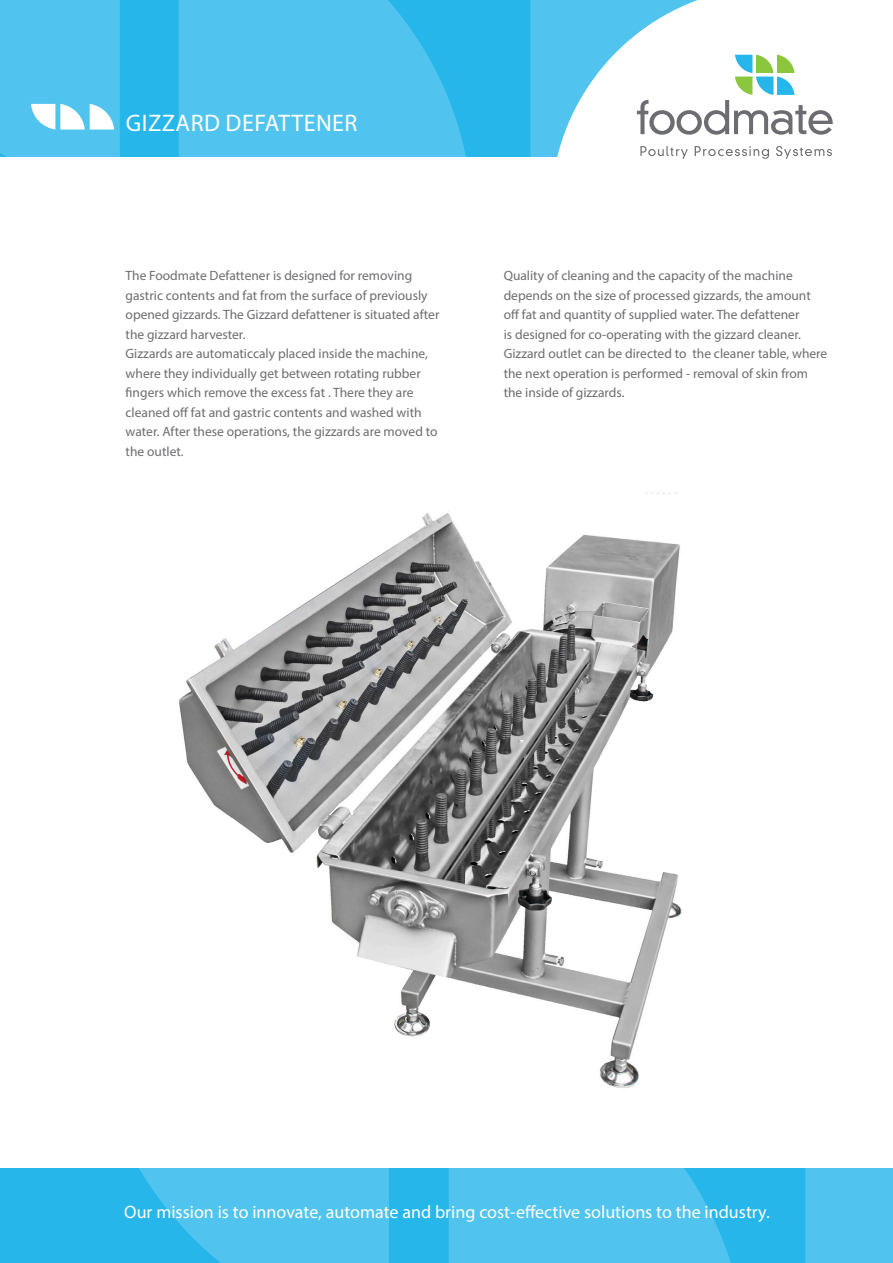
<style>
.page{position:relative;width:893px;height:1263px;background:#fff}
.page>*{position:absolute;margin:0;border:0;box-sizing:border-box;transform-origin:0 0}
.t1{font:24px "Myriad Pro";letter-spacing:.02em;color:#fff}
.t2{font:18px "Myriad Pro";color:#fff}
.t3{font:13.5px/19.5px "Myriad Pro";color:#6c6d70}
</style>
<div class="page">
<div style="left:0;top:0;width:893px;height:157px;background:#26b6ea"></div>
<svg style="left:179px;top:0;width:287px;height:157px;background:#4bc2ed"></svg>
<div style="left:530px;top:0;width:22px;height:157px;background:#50c4ee"></div>
<svg style="left:552px;top:0;width:341px;height:157px;background:#d7f1fb"></svg>
<img style="left:179px;top:493px;width:503px;height:595px">
<div style="left:0;top:1168px;width:893px;height:95px;background:#26b6ea"></div>
<div style="left:449px;top:1168px;width:282px;height:95px;background:#50c4ee"></div>
<svg style="left:139px;top:1168px;width:250px;height:95px"></svg>
<div style="left:805px;top:1168px;width:88px;height:95px;background:#50c4ee"></div>
<svg style="left:637px;top:55px;width:196px;height:80px;background:#dbe5e1"></svg>
<svg style="left:640px;top:146px;width:48px;height:13px"></svg>
<svg style="left:695px;top:146px;width:74px;height:13px"></svg>
<svg style="left:776px;top:146px;width:56px;height:13px"></svg>
<svg style="left:0;top:0;width:120px;height:157px;background:#5cc8ef"></svg>
<p class="t1" style="left:126px;top:108px;width:233px">GIZZARD DEFATTENER</p>
<p class="t3" style="left:126px;top:266px;width:315px">The Foodmate Defattener is designed for removing gastric contents and fat from the surface of previously opened gizzards. The Gizzard defattener is situated after the gizzard harvester.</p>
<p class="t3" style="left:126px;top:344px;width:314px">Gizzards are automaticcaly placed inside the machine, where they individually get between rotating rubber fingers which remove the excess fat . There they are cleaned off fat and gastric contents and washed with water. After these operations, the gizzards are moved to the outlet.</p>
<p class="t3" style="left:504px;top:266px;width:325px">Quality of cleaning and the capacity of the machine depends on the size of processed gizzards, the amount off fat and quantity of supplied water. The defattener<br>is designed for co-operating with the gizzard cleaner.<br>Gizzard outlet can be directed to the cleaner table, where the next operation is performed - removal of skin from the inside of gizzards.</p>
<p class="t2" style="left:124px;top:1201px;width:647px">Our mission is to innovate, automate and bring cost-effective solutions to the industry.</p>
</div>
